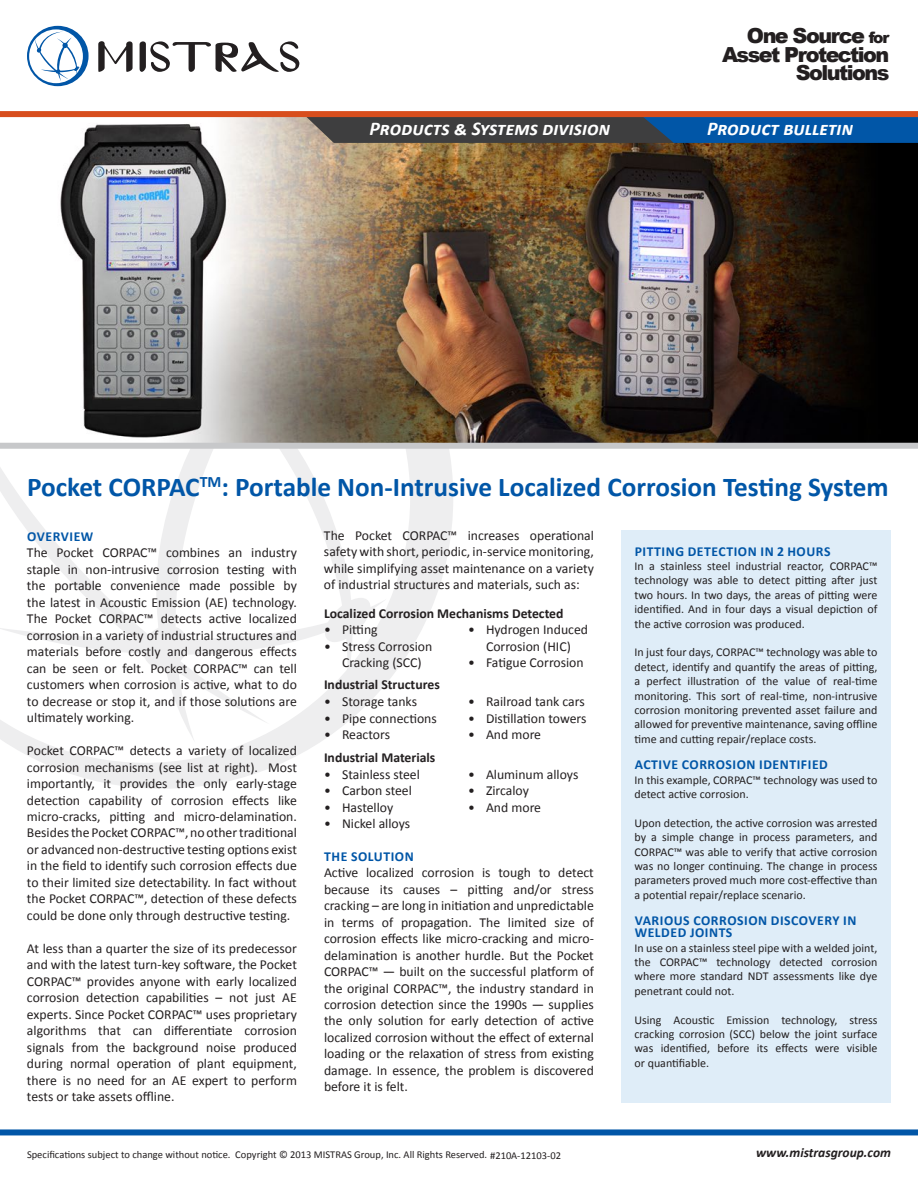
<style>
.page{position:relative;width:918px;height:1188px;background:#fff}
.page>*{position:absolute;margin:0;border:0;box-sizing:border-box;transform-origin:0 0}
.t1{font:700 27.3px "Calibri";color:#0156a7}
.t2{font:900 20.7px/18.5px "Arial";letter-spacing:-.075em;color:#231f20;text-align:right}
.t3{font:italic 700 19.5px "Calibri";color:#fff}
.t4{font:13.65px/16.5px "Calibri";color:#231f20;text-align:justify}
.t5{font:700 13.65px/12px "Calibri";letter-spacing:.04em;color:#0156a7}
.t6{font:700 13.65px "Calibri";color:#231f20}
.t7{font:italic 700 13.5px "Calibri";color:#231f20}
.t8{font:12px/14.4px "Calibri";color:#231f20;text-align:justify}
.t9{font:10.5px "Calibri";color:#231f20}
.s1{font-size:15.6px}
</style>
<div class="page">
<svg style="left:98px;top:41px;width:35px;height:31px"></svg>
<svg style="left:140px;top:41px;width:159px;height:31px"></svg>
<svg style="left:27px;top:26px;width:62px;height:60px"></svg>
<svg style="left:44px;top:449px;width:409px;height:340px"></svg>
<svg style="left:0;top:449px;width:410px;height:314px"></svg>
<svg style="left:299px;top:449px;width:71px;height:233px"></svg>
<svg style="left:299px;top:598px;width:88px;height:71px"></svg>
<svg style="left:144px;top:449px;width:155px;height:295px"></svg>
<svg style="left:0;top:449px;width:270px;height:275px"></svg>
<svg style="left:0;top:449px;width:217px;height:16px"></svg>
<img style="left:0;top:117px;width:918px;height:326px">
<div style="left:0;top:443px;width:918px;height:6px;background:#c7c8ca"></div>
<div style="left:0;top:1129px;width:918px;height:6px;background:#0156a7"></div>
<svg style="left:306px;top:117px;width:612px;height:26px;background:#284a6c"></svg>
<div style="left:0;top:111px;width:918px;height:6px;background:#d84e1d"></div>
<div style="left:621px;top:530px;width:270px;height:572px;background:#dfedf8"></div>
<h2 class="t2" style="left:722px;top:26px;width:169px">One Source <span class="s1">for<br></span>Asset Protection<br>Solutions</h2>
<h3 class="t3" style="left:370px;top:116px;width:242px">Products &amp; Systems division</h3>
<h3 class="t3" style="left:707px;top:116px;width:148px">Product bulletin</h3>
<h1 class="t1" style="left:27px;top:470px;width:863px">Pocket CORPAC<sup>TM</sup>: Portable Non-Intrusive Localized Corrosion Testing System</h1>
<p class="t5" style="left:27px;top:530px;width:68px">OVERVIEW</p>
<p class="t4" style="left:27px;top:545px;width:271px">The Pocket CORPAC™ combines an industry staple in non-intrusive corrosion testing with the portable convenience made possible by the latest in Acoustic Emission (AE) technology.<br>The Pocket CORPAC™ detects active localized corrosion in a variety of industrial structures and materials before costly and dangerous effects can be seen or felt. Pocket CORPAC™ can tell customers when corrosion is active, what to do to decrease or stop it, and if those solutions are ultimately working.</p>
<p class="t4" style="left:27px;top:742px;width:271px">Pocket CORPAC™ detects a variety of localized corrosion mechanisms (see list at right). Most importantly, it provides the only early-stage detection capability of corrosion effects like micro-cracks, pitting and micro-delamination.<br>Besides the Pocket CORPAC™, no other traditional or advanced non-destructive testing options exist in the field to identify such corrosion effects due to their limited size detectability. In fact without the Pocket CORPAC™, detection of these defects could be done only through destructive testing.</p>
<p class="t4" style="left:27px;top:940px;width:271px">At less than a quarter the size of its predecessor and with the latest turn-key software, the Pocket CORPAC™ provides anyone with early localized corrosion detection capabilities – not just AE experts. Since Pocket CORPAC™ uses proprietary algorithms that can differentiate corrosion signals from the background noise produced during normal operation of plant equipment, there is no need for an AE expert to perform tests or take assets offline.</p>
<p class="t4" style="left:324px;top:527px;width:271px">The Pocket CORPAC™ increases operational safety with short, periodic, in-service monitoring, while simplifying asset maintenance on a variety of industrial structures and materials, such as:</p>
<p class="t6" style="left:324px;top:605px;width:241px">Localized Corrosion Mechanisms Detected</p>
<p class="t4" style="left:324px;top:622px;width:55px">• Pitting</p>
<p class="t4" style="left:324px;top:638px;width:110px;text-align:center">• Stress Corrosion<br>Cracking (SCC)</p>
<p class="t4" style="left:468px;top:622px;width:122px;text-align:center">• Hydrogen Induced<br>Corrosion (HIC)</p>
<p class="t4" style="left:468px;top:655px;width:117px">• Fatigue Corrosion</p>
<p class="t6" style="left:324px;top:676px;width:117px">Industrial Structures</p>
<p class="t4" style="left:324px;top:693px;width:95px">• Storage tanks</p>
<p class="t4" style="left:324px;top:710px;width:114px">• Pipe connections</p>
<p class="t4" style="left:324px;top:726px;width:68px">• Reactors</p>
<p class="t6" style="left:324px;top:749px;width:113px">Industrial Materials</p>
<p class="t4" style="left:324px;top:766px;width:97px">• Stainless steel</p>
<p class="t4" style="left:324px;top:782px;width:89px">• Carbon steel</p>
<p class="t4" style="left:324px;top:799px;width:71px">• Hastelloy</p>
<p class="t4" style="left:324px;top:815px;width:88px">• Nickel alloys</p>
<p class="t4" style="left:468px;top:693px;width:118px">• Railroad tank cars</p>
<p class="t4" style="left:468px;top:710px;width:120px">• Distillation towers</p>
<p class="t4" style="left:468px;top:726px;width:75px">• And more</p>
<p class="t4" style="left:468px;top:766px;width:112px">• Aluminum alloys</p>
<p class="t4" style="left:468px;top:782px;width:62px">• Zircaloy</p>
<p class="t4" style="left:468px;top:799px;width:75px">• And more</p>
<p class="t5" style="left:324px;top:850px;width:91px">THE SOLUTION</p>
<p class="t4" style="left:324px;top:864px;width:271px">Active localized corrosion is tough to detect because its causes – pitting and/or stress cracking – are long in initiation and unpredictable in terms of propagation. The limited size of corrosion effects like micro-cracking and micro&shy;delamination is another hurdle. But the Pocket CORPAC™ — built on the successful platform of the original CORPAC™, the industry standard in corrosion detection since the 1990s — supplies the only solution for early detection of active localized corrosion without the effect of external loading or the relaxation of stress from existing damage. In essence, the problem is discovered before it is felt.</p>
<p class="t5" style="left:635px;top:545px;width:15px">Pittin</p>
<p class="t5" style="left:675px;top:545px;width:156px">g Detection In 2 Hours</p>
<p class="t8" style="left:634px;top:559px;width:244px">In a stainless steel industrial reactor, CORPAC™ technology was able to detect pitting after just two hours. In two days, the areas of pitting were identified. And in four days a visual depiction of the active corrosion was produced.</p>
<p class="t8" style="left:634px;top:645px;width:245px">In just four days, CORPAC™ technology was able to detect, identify and quantify the areas of pitting, a perfect illustration of the value of real-time monitoring. This sort of real-time, non-intrusive corrosion monitoring prevented asset failure and allowed for preventive maintenance, saving offline time and cutting repair/replace costs.</p>
<p class="t5" style="left:635px;top:759px;width:193px">Active Corrosion Identi fied</p>
<p class="t8" style="left:634px;top:772px;width:244px">In this example, CORPAC™ technology was used to detect active corrosion.</p>
<p class="t8" style="left:634px;top:816px;width:245px">Upon detection, the active corrosion was arrested by a simple change in process parameters, and CORPAC™ was able to verify that active corrosion was no longer continuing. The change in process parameters proved much more cost-effective than a potential repair/replace scenario.</p>
<p class="t5" style="left:635px;top:915px;width:221px">Various Corrosion Discovery In<br>Welded Joints</p>
<p class="t8" style="left:634px;top:940px;width:245px">In use on a stainless steel pipe with a welded joint, the CORPAC™ technology detected corrosion where more standard NDT assessments like dye penetrant could not.</p>
<p class="t8" style="left:634px;top:1012px;width:245px">Using Acoustic Emission technology, stress cracking corrosion (SCC) below the joint surface was identified, before its effects were visible or quantifiable.</p>
<p class="t9" style="left:27px;top:1148px;width:462px">Specifications subject to change without notice. Copyright © 2013 MISTRAS Group, Inc. All Rights Reserved.</p>
<p class="t7" style="left:756px;top:1144px;width:136px">www.mistrasgroup.com</p>
<p class="t9" style="left:490px;top:1149px;width:72px">#210A-12103-02</p>
</div>
